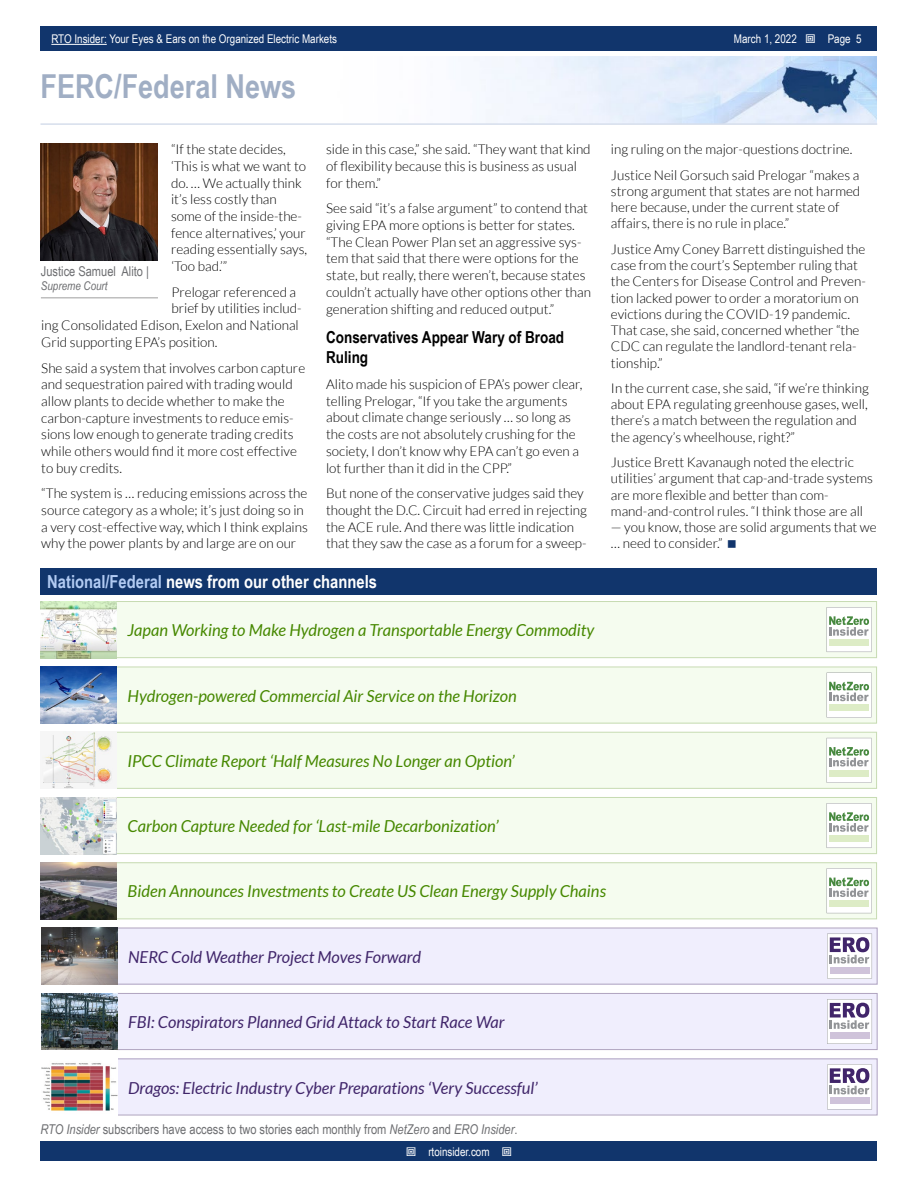
<style>
.page{position:relative;width:918px;height:1188px;background:#fff}
.page>*{position:absolute;margin:0;border:0;box-sizing:border-box;transform-origin:0 0}
.t1{font:700 33px "Arial Narrow";color:#a0aec4}
.t2{font:700 18px "Arial Narrow";color:#fff}
.t3{font:italic 16.5px "Lato";color:#468800}
.t4{font:italic 16.5px "Lato";color:#40256a}
.t5{font:700 16.5px/20.2px "Arial Narrow";color:#000}
.t6{font:300 13.5px/16.6px "Lato";color:#000}
.t7{font:13.5px "Arial Narrow";color:#6d6e71}
.t8{font:12px "Arial Narrow";color:#fff}
.t9{font:italic 12px "Arial Narrow";color:#6d6e71}
.s1{color:#b2cbf3}
.s2{font-style:italic}
</style>
<div class="page">
<div style="left:41px;top:1142px;width:836px;height:19px;background:#11356c"></div>
<div style="left:41px;top:27px;width:836px;height:24px;background:#11356c"></div>
<hr style="left:51px;top:44px;width:56px;height:1px;background:#fff">
<img style="left:474px;top:56px;width:403px;height:67px">
<hr style="left:40px;top:123px;width:837px;height:2px;background:#d6deec">
<div style="left:40px;top:568px;width:838px;height:26px;background:#11356c"></div>
<div style="left:116px;top:602px;width:761px;height:56px;background:#f5fcef"></div>
<div style="left:116px;top:601px;width:761px;height:57px;border:1px solid #c7dbb3"></div>
<img style="left:41px;top:601px;width:76px;height:57px">
<svg style="left:827px;top:607px;width:45px;height:45px"></svg>
<div style="left:116px;top:667px;width:761px;height:56px;background:#f5fcef"></div>
<div style="left:116px;top:667px;width:761px;height:56px;border:1px solid #c7dbb3"></div>
<img style="left:41px;top:667px;width:76px;height:56px">
<svg style="left:827px;top:673px;width:45px;height:45px"></svg>
<div style="left:116px;top:732px;width:761px;height:56px;background:#f5fcef"></div>
<div style="left:116px;top:732px;width:761px;height:57px;border:1px solid #c7dbb3"></div>
<img style="left:42px;top:732px;width:75px;height:57px">
<svg style="left:827px;top:738px;width:45px;height:45px"></svg>
<div style="left:116px;top:797px;width:761px;height:57px;background:#f5fcef"></div>
<div style="left:116px;top:797px;width:761px;height:57px;border:1px solid #c7dbb3"></div>
<img style="left:41px;top:797px;width:76px;height:57px">
<svg style="left:827px;top:803px;width:45px;height:45px"></svg>
<div style="left:116px;top:863px;width:761px;height:56px;background:#f5fcef"></div>
<div style="left:116px;top:862px;width:761px;height:57px;border:1px solid #c7dbb3"></div>
<img style="left:41px;top:862px;width:76px;height:57px">
<svg style="left:827px;top:868px;width:45px;height:45px"></svg>
<div style="left:117px;top:1059px;width:760px;height:56px;background:#f0eefd"></div>
<div style="left:117px;top:1059px;width:761px;height:56px;border:1px solid #b0a4bf"></div>
<img style="left:42px;top:1063px;width:75px;height:48px">
<svg style="left:827px;top:1064px;width:45px;height:45px;background:#c6c0d0"></svg>
<div style="left:830px;top:1098px;width:39px;height:6px;background:#cfc3da"></div>
<div style="left:117px;top:993px;width:760px;height:57px;background:#f0eefd"></div>
<div style="left:117px;top:993px;width:761px;height:57px;border:1px solid #b0a4bf"></div>
<img style="left:42px;top:993px;width:75px;height:57px">
<svg style="left:827px;top:999px;width:45px;height:45px;background:#c5bfcf"></svg>
<div style="left:830px;top:1032px;width:39px;height:7px;background:#cfc3da"></div>
<div style="left:117px;top:928px;width:760px;height:56px;background:#f0eefd"></div>
<div style="left:117px;top:928px;width:761px;height:57px;border:1px solid #b0a4bf"></div>
<img style="left:42px;top:928px;width:75px;height:57px">
<svg style="left:827px;top:934px;width:45px;height:45px;background:#c6c0d0"></svg>
<div style="left:830px;top:967px;width:39px;height:6px;background:#cfc3da"></div>
<img style="left:40px;top:143px;width:118px;height:117px">
<hr style="left:41px;top:297px;width:117px;height:2px;background:#bfbfbf">
<p class="t8" style="left:51px;top:30px;width:287px">RTO Insider: Your Eyes &amp; Ears on the Organized Electric Markets</p>
<p class="t8" style="left:734px;top:30px;width:64px">March 1, 2022</p>
<p class="t8" style="left:828px;top:30px;width:35px">Page 5</p>
<h1 class="t1" style="left:40px;top:61px;width:257px">FERC/Federal News</h1>
<p class="t6" style="left:171px;top:141px;width:138px">“If the state decides, ‘This is what we want to do. … We actually think it’s less costly than some of the inside-the&shy;fence alternatives,’ your reading essentially says, ‘Too bad.’”</p>
<p class="t6" style="left:171px;top:284px;width:126px">Prelogar referenced a</p>
<p class="t6" style="left:171px;top:300px;width:132px">brief by utilities includ-</p>
<p class="t6" style="left:41px;top:317px;width:259px">ing Consolidated Edison, Exelon and National</p>
<p class="t6" style="left:41px;top:334px;width:176px">Grid supporting EPA’s position.</p>
<p class="t6" style="left:41px;top:359px;width:265px">She said a system that involves carbon capture and sequestration paired with trading would allow plants to decide whether to make the carbon-capture investments to reduce emis&shy;sions low enough to generate trading credits while others would find it more cost effective to buy credits.</p>
<p class="t6" style="left:41px;top:485px;width:268px">“The system is … reducing emissions across the source category as a whole; it’s just doing so in a very cost-effective way, which I think explains why the power plants by and large are on our</p>
<p class="t7" style="left:41px;top:261px;width:110px">Justice Samuel Alito |</p>
<p class="t9" style="left:41px;top:278px;width:68px">Supreme Court</p>
<p class="t6" style="left:326px;top:141px;width:266px">side in this case,” she said. “They want that kind of flexibility because this is business as usual for them.”</p>
<p class="t6" style="left:326px;top:200px;width:266px">See said “it’s a false argument” to contend that giving EPA more options is better for states. “The Clean Power Plan set an aggressive sys&shy;tem that said that there were options for the state, but really, there weren’t, because states couldn’t actually have other options other than generation shifting and reduced output.”</p>
<p class="t5" style="left:326px;top:326px;width:240px">Conservatives Appear Wary of Broad<br>Ruling</p>
<p class="t6" style="left:326px;top:376px;width:258px">Alito made his suspicion of EPA’s power clear, telling Prelogar, “If you take the arguments about climate change seriously … so long as the costs are not absolutely crushing for the society, I don’t know why EPA can’t go even a lot further than it did in the CPP.”</p>
<p class="t6" style="left:326px;top:485px;width:262px">But none of the conservative judges said they thought the D.C. Circuit had erred in rejecting the ACE rule. And there was little indication that they saw the case as a forum for a sweep-</p>
<h2 class="t2" style="left:47px;top:568px;width:331px"><span class="s1">National/Federal</span> news from our other channels</h2>
<p class="t3" style="left:128px;top:621px;width:468px">Japan Working to Make Hydrogen a Transportable Energy Commodity</p>
<p class="t6" style="left:611px;top:137px;width:250px;line-height:25.3px">ing ruling on the major-questions doctrine.<br>Justice Neil Gorsuch said Prelogar “makes a</p>
<p class="t6" style="left:611px;top:183px;width:251px">strong argument that states are not harmed here because, under the current state of affairs, there is no rule in place.”</p>
<p class="t6" style="left:611px;top:241px;width:256px">Justice Amy Coney Barrett distinguished the case from the court’s September ruling that the Centers for Disease Control and Preven&shy;tion lacked power to order a moratorium on evictions during the COVID-19 pandemic.<br>That case, she said, concerned whether “the CDC can regulate the landlord-tenant rela&shy;tionship.”</p>
<p class="t6" style="left:611px;top:380px;width:259px">In the current case, she said, “if we’re thinking about EPA regulating greenhouse gases, well, there’s a match between the regulation and the agency’s wheelhouse, right?”</p>
<p class="t6" style="left:611px;top:454px;width:264px">Justice Brett Kavanaugh noted the electric utilities’ argument that cap-and-trade systems are more flexible and better than com&shy;mand-and-control rules. “I think those are all</p>
<p class="t6" style="left:611px;top:519px;width:267px">— you know, those are solid arguments that we … need to consider.”</p>
<p class="t3" style="left:128px;top:687px;width:391px">Hydrogen-powered Commercial Air Service on the Horizon</p>
<p class="t3" style="left:128px;top:752px;width:389px">IPCC Climate Report ‘Half Measures No Longer an Option’</p>
<p class="t3" style="left:128px;top:817px;width:373px">Carbon Capture Needed for ‘Last-mile Decarbonization’</p>
<p class="t3" style="left:128px;top:882px;width:480px">Biden Announces Investments to Create US Clean Energy Supply Chains</p>
<p class="t4" style="left:128px;top:948px;width:294px">NERC Cold Weather Project Moves Forward</p>
<p class="t4" style="left:128px;top:1013px;width:378px">FBI: Conspirators Planned Grid Attack to Start Race War</p>
<p class="t4" style="left:128px;top:1078px;width:411px">Dragos: Electric Industry Cyber Preparations ‘Very Successful’</p>
<p class="t7" style="left:40px;top:1119px;width:479px"><span class="s2">RTO Insider</span> subscribers have access to two stories each monthly from <span class="s2">NetZero</span> and <span class="s2">ERO Insider</span>.</p>
<p class="t8" style="left:428px;top:1143px;width:63px">rtoinsider.com</p>
</div>
